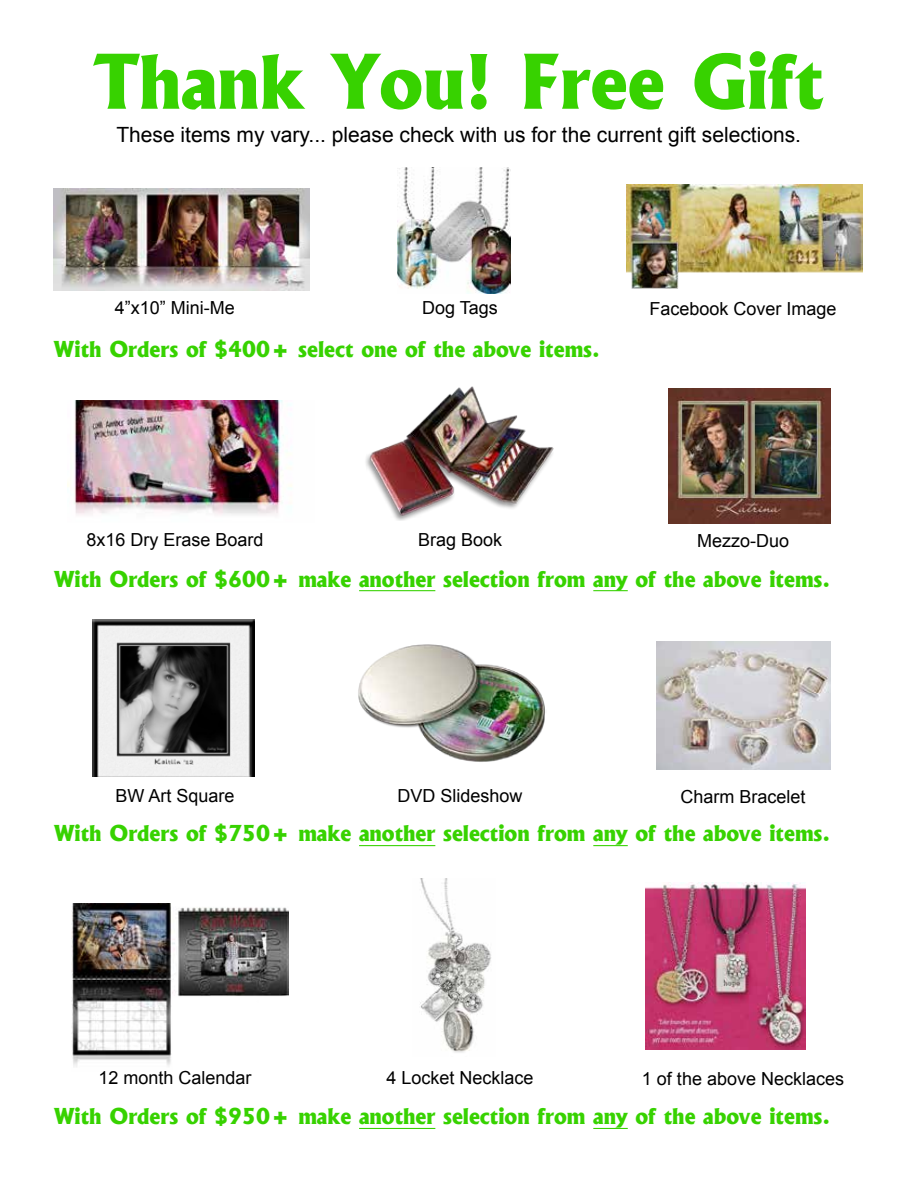
<style>
.page{position:relative;width:918px;height:1188px;background:#fff}
.page>*{position:absolute;margin:0;border:0;box-sizing:border-box;transform-origin:0 0}
.t1{font:800 72px "Albertus";color:#37d200}
.t2{font:800 21px "Albertus";color:#37d200}
.t3{font:21px "Arial";color:#000}
.t4{font:18px "Arial";color:#000}
</style>
<div class="page">
<img style="left:54px;top:188px;width:256px;height:103px">
<img style="left:398px;top:167px;width:112px;height:127px">
<img style="left:68px;top:401px;width:224px;height:114px">
<img style="left:358px;top:644px;width:187px;height:118px">
<img style="left:366px;top:386px;width:188px;height:134px">
<img style="left:669px;top:389px;width:162px;height:135px">
<img style="left:93px;top:619px;width:162px;height:158px">
<hr style="left:359px;top:590px;width:76px;height:1px;background:#37d200">
<hr style="left:593px;top:590px;width:35px;height:1px;background:#37d200">
<hr style="left:359px;top:845px;width:76px;height:1px;background:#37d200">
<hr style="left:593px;top:845px;width:35px;height:1px;background:#37d200">
<img style="left:71px;top:904px;width:217px;height:163px">
<img style="left:657px;top:642px;width:174px;height:128px">
<img style="left:420px;top:878px;width:71px;height:175px">
<img style="left:645px;top:883px;width:161px;height:167px">
<img style="left:626px;top:185px;width:236px;height:104px">
<hr style="left:359px;top:1128px;width:76px;height:1px;background:#37d200">
<hr style="left:593px;top:1128px;width:35px;height:1px;background:#37d200">
<h1 class="t1" style="left:94px;top:36px;width:732px">Thank You! Free Gift</h1>
<p class="t3" style="left:116px;top:121px;width:686px">These items my vary... please check with us for the current gift selections.</p>
<p class="t4" style="left:115px;top:296px;width:122px">4”x10” Mini-Me</p>
<p class="t4" style="left:422px;top:296px;width:77px">Dog Tags</p>
<p class="t4" style="left:649px;top:297px;width:189px">Facebook Cover Image</p>
<p class="t2" style="left:54px;top:336px;width:547px">With Orders of $400+ select one of the above items.</p>
<p class="t4" style="left:86px;top:528px;width:179px">8x16 Dry Erase Board</p>
<p class="t4" style="left:418px;top:528px;width:86px">Brag Book</p>
<p class="t4" style="left:697px;top:529px;width:94px">Mezzo-Duo</p>
<p class="t2" style="left:54px;top:565px;width:778px">With Orders of $600+ make another selection from any of the above items.</p>
<p class="t4" style="left:115px;top:784px;width:121px">BW Art Square</p>
<p class="t4" style="left:398px;top:784px;width:127px">DVD Slideshow</p>
<p class="t4" style="left:681px;top:785px;width:127px">Charm Bracelet</p>
<p class="t2" style="left:54px;top:820px;width:778px">With Orders of $750+ make another selection from any of the above items.</p>
<p class="t4" style="left:98px;top:1066px;width:155px">12 month Calendar</p>
<p class="t4" style="left:387px;top:1066px;width:149px">4 Locket Necklace</p>
<p class="t4" style="left:642px;top:1067px;width:204px">1 of the above Necklaces</p>
<p class="t2" style="left:54px;top:1103px;width:778px">With Orders of $950+ make another selection from any of the above items.</p>
</div>
